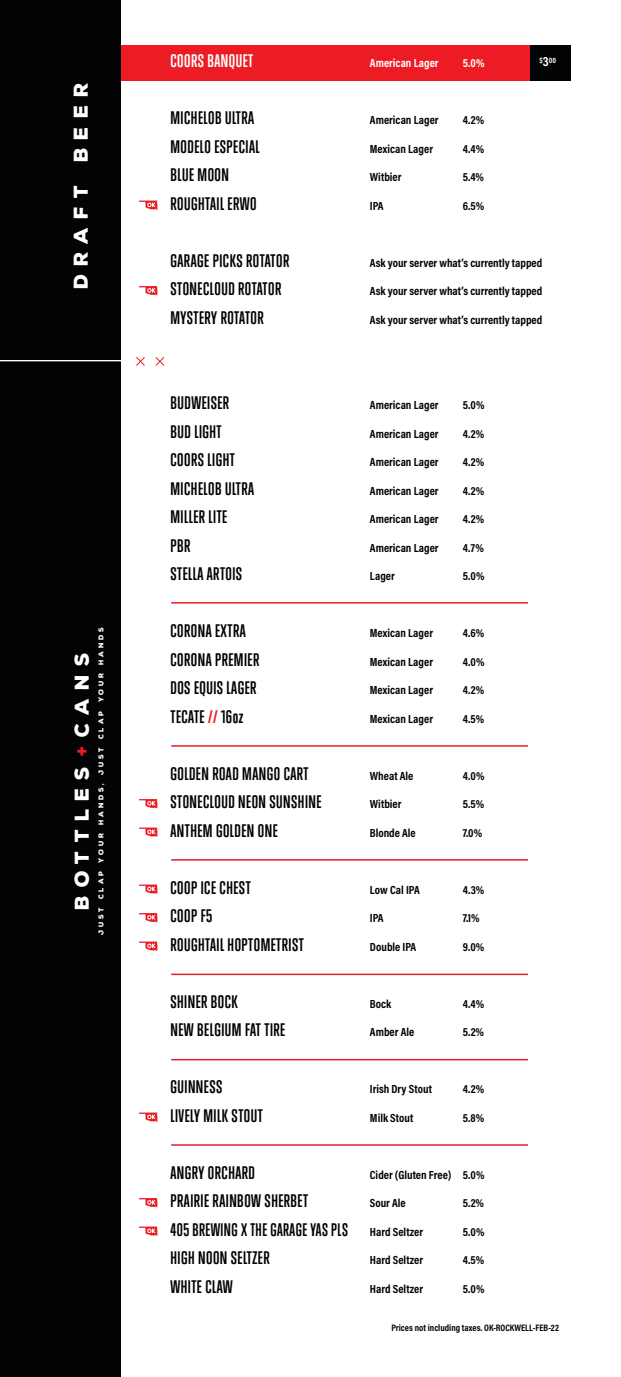
<style>
.page{position:relative;width:621px;height:1377px;background:#fff}
.page>*{position:absolute;margin:0;border:0;box-sizing:border-box;transform-origin:0 0}
.t1{font:900 19.35px "Nexa Rust Sans";letter-spacing:.4em;color:#fff}
.t2{font:700 16.65px "Trump Gothic East";letter-spacing:.03em;color:#020304}
.t3{font:700 16.65px "Trump Gothic East";letter-spacing:.03em;color:#020304;scale:.95 1}
.t4{font:700 16.65px "Trump Gothic East";letter-spacing:.03em;color:#fff}
.t5{font:700 11.85px "Acumin Pro Cond";color:#020304}
.t6{font:700 11.85px "Acumin Pro Cond";color:#fff}
.t7{font:700 9.45px "Acumin Pro Cond";color:#020304}
.t8{font:700 7.8px "Acumin Pro Cond";color:#fff}
.t9{font:900 6.75px "Nexa Rust Sans";letter-spacing:.4em;color:#fff}
.s1{font-family:"Novecentowide";font-weight:700;color:#ed1c24}
.s2{font-size:13.5px}
.s3{color:#ed1c24}
</style>
<div class="page">
<div style="left:121px;top:45px;width:450px;height:36px;background:#ed1c24"></div>
<div style="left:531px;top:45px;width:40px;height:36px;background:#020304"></div>
<div style="left:0;top:0;width:121px;height:1377px;background:#020304"></div>
<hr style="left:0;top:360px;width:128px;height:1px;background:#fff">
<svg style="left:155px;top:357px;width:10px;height:9px"></svg>
<svg style="left:136px;top:357px;width:9px;height:9px"></svg>
<hr style="left:171px;top:602px;width:390px;height:2px;background:#ed1c24">
<hr style="left:171px;top:745px;width:390px;height:2px;background:#ed1c24">
<hr style="left:171px;top:859px;width:390px;height:2px;background:#ed1c24">
<hr style="left:171px;top:974px;width:390px;height:1px;background:#ed1c24">
<hr style="left:171px;top:1059px;width:390px;height:1px;background:#ed1c24">
<hr style="left:171px;top:1144px;width:390px;height:2px;background:#ed1c24">
<svg style="left:139px;top:201px;width:18px;height:9px"></svg>
<svg style="left:139px;top:286px;width:18px;height:9px"></svg>
<svg style="left:139px;top:799px;width:18px;height:9px"></svg>
<svg style="left:139px;top:828px;width:18px;height:9px"></svg>
<svg style="left:139px;top:885px;width:18px;height:9px"></svg>
<svg style="left:139px;top:913px;width:18px;height:9px"></svg>
<svg style="left:139px;top:942px;width:18px;height:9px"></svg>
<svg style="left:139px;top:1113px;width:18px;height:9px"></svg>
<svg style="left:139px;top:1198px;width:18px;height:9px"></svg>
<svg style="left:139px;top:1227px;width:18px;height:9px"></svg>
<div style="left:529px;top:378px;width:42px;height:925px;background:#fff"></div>
<p class="t1" style="left:68px;top:289px;width:208px;rotate:-90deg">draft beer</p>
<p class="t1" style="left:69px;top:910px;width:258px;rotate:-90deg">bottles<span class="s1">+</span>cans</p>
<p class="t9" style="left:96px;top:935px;width:310px;rotate:-90deg">just clap your hands, just clap your hands</p>
<p class="t4" style="left:170px;top:51px;width:84px">COORS BANQUET</p>
<p class="t6" style="left:370px;top:55px;width:70px">American Lager</p>
<p class="t6" style="left:463px;top:55px;width:23px">5.0%</p>
<p class="t8" style="left:539px;top:55px;width:18px">$<span class="s2">3</span>00</p>
<p class="t2" style="left:170px;top:108px;width:85px">MICHELOB ULTRA</p>
<p class="t5" style="left:370px;top:112px;width:70px">American Lager</p>
<p class="t5" style="left:463px;top:112px;width:23px">4.2%</p>
<p class="t2" style="left:170px;top:136px;width:91px">MODELO ESPECIAL</p>
<p class="t5" style="left:370px;top:141px;width:65px">Mexican Lager</p>
<p class="t5" style="left:463px;top:141px;width:23px">4.4%</p>
<p class="t2" style="left:170px;top:165px;width:60px">BLUE MOON</p>
<p class="t5" style="left:370px;top:169px;width:33px">Witbier</p>
<p class="t5" style="left:463px;top:169px;width:23px">5.4%</p>
<p class="t2" style="left:170px;top:193px;width:88px">ROUGHTAIL ERWO</p>
<p class="t5" style="left:370px;top:198px;width:15px">IPA</p>
<p class="t5" style="left:463px;top:198px;width:23px">6.5%</p>
<p class="t2" style="left:170px;top:250px;width:120px">GARAGE PICKS ROTATOR</p>
<p class="t5" style="left:370px;top:255px;width:174px">Ask your server what’s currently tapped</p>
<p class="t2" style="left:170px;top:279px;width:112px">STONECLOUD ROTATOR</p>
<p class="t5" style="left:370px;top:283px;width:174px">Ask your server what’s currently tapped</p>
<p class="t2" style="left:170px;top:307px;width:95px">MYSTERY ROTATOR</p>
<p class="t5" style="left:370px;top:312px;width:174px">Ask your server what’s currently tapped</p>
<p class="t2" style="left:170px;top:393px;width:60px">BUDWEISER</p>
<p class="t5" style="left:370px;top:397px;width:70px">American Lager</p>
<p class="t5" style="left:463px;top:397px;width:23px">5.0%</p>
<p class="t2" style="left:170px;top:421px;width:53px">BUD LIGHT</p>
<p class="t5" style="left:370px;top:426px;width:70px">American Lager</p>
<p class="t5" style="left:463px;top:426px;width:23px">4.2%</p>
<p class="t2" style="left:170px;top:450px;width:66px">COORS LIGHT</p>
<p class="t5" style="left:370px;top:454px;width:70px">American Lager</p>
<p class="t5" style="left:463px;top:454px;width:23px">4.2%</p>
<p class="t2" style="left:170px;top:478px;width:85px">MICHELOB ULTRA</p>
<p class="t5" style="left:370px;top:483px;width:70px">American Lager</p>
<p class="t5" style="left:463px;top:483px;width:23px">4.2%</p>
<p class="t2" style="left:170px;top:507px;width:58px">MILLER LITE</p>
<p class="t5" style="left:370px;top:511px;width:70px">American Lager</p>
<p class="t5" style="left:463px;top:511px;width:23px">4.2%</p>
<p class="t2" style="left:170px;top:535px;width:21px">PBR</p>
<p class="t5" style="left:370px;top:540px;width:70px">American Lager</p>
<p class="t5" style="left:463px;top:540px;width:23px">4.7%</p>
<p class="t2" style="left:170px;top:564px;width:73px">STELLA ARTOIS</p>
<p class="t5" style="left:370px;top:568px;width:26px">Lager</p>
<p class="t5" style="left:463px;top:568px;width:23px">5.0%</p>
<p class="t2" style="left:170px;top:621px;width:77px">CORONA EXTRA</p>
<p class="t5" style="left:370px;top:625px;width:65px">Mexican Lager</p>
<p class="t5" style="left:463px;top:625px;width:23px">4.6%</p>
<p class="t2" style="left:170px;top:649px;width:90px">CORONA PREMIER</p>
<p class="t5" style="left:370px;top:654px;width:65px">Mexican Lager</p>
<p class="t5" style="left:463px;top:654px;width:23px">4.0%</p>
<p class="t2" style="left:170px;top:678px;width:87px">DOS EQUIS LAGER</p>
<p class="t5" style="left:370px;top:682px;width:65px">Mexican Lager</p>
<p class="t5" style="left:463px;top:682px;width:23px">4.2%</p>
<p class="t2" style="left:170px;top:706px;width:74px">TECATE <span class="s3">//</span> 16oz</p>
<p class="t5" style="left:370px;top:711px;width:65px">Mexican Lager</p>
<p class="t5" style="left:463px;top:711px;width:23px">4.5%</p>
<p class="t2" style="left:170px;top:763px;width:140px">GOLDEN ROAD MANGO CART</p>
<p class="t5" style="left:370px;top:768px;width:45px">Wheat Ale</p>
<p class="t5" style="left:463px;top:768px;width:23px">4.0%</p>
<p class="t2" style="left:170px;top:792px;width:152px">STONECLOUD NEON SUNSHINE</p>
<p class="t5" style="left:370px;top:796px;width:33px">Witbier</p>
<p class="t5" style="left:463px;top:796px;width:23px">5.5%</p>
<p class="t2" style="left:170px;top:820px;width:109px">ANTHEM GOLDEN ONE</p>
<p class="t5" style="left:370px;top:825px;width:47px">Blonde Ale</p>
<p class="t5" style="left:463px;top:825px;width:21px">7.0%</p>
<p class="t2" style="left:170px;top:877px;width:82px">COOP ICE CHEST</p>
<p class="t5" style="left:370px;top:882px;width:51px">Low Cal IPA</p>
<p class="t5" style="left:463px;top:882px;width:23px">4.3%</p>
<p class="t2" style="left:170px;top:906px;width:43px">COOP F5</p>
<p class="t5" style="left:370px;top:910px;width:15px">IPA</p>
<p class="t5" style="left:463px;top:910px;width:18px">7.1%</p>
<p class="t2" style="left:170px;top:934px;width:135px">ROUGHTAIL HOPTOMETRIST</p>
<p class="t5" style="left:370px;top:939px;width:48px">Double IPA</p>
<p class="t5" style="left:463px;top:939px;width:23px">9.0%</p>
<p class="t2" style="left:170px;top:991px;width:69px">SHINER BOCK</p>
<p class="t5" style="left:370px;top:996px;width:23px">Bock</p>
<p class="t5" style="left:463px;top:996px;width:23px">4.4%</p>
<p class="t2" style="left:170px;top:1020px;width:116px">NEW BELGIUM FAT TIRE</p>
<p class="t5" style="left:370px;top:1024px;width:46px">Amber Ale</p>
<p class="t5" style="left:463px;top:1024px;width:23px">5.2%</p>
<p class="t2" style="left:170px;top:1077px;width:53px">GUINNESS</p>
<p class="t5" style="left:370px;top:1081px;width:64px">Irish Dry Stout</p>
<p class="t5" style="left:463px;top:1081px;width:23px">4.2%</p>
<p class="t2" style="left:170px;top:1105px;width:94px">LIVELY MILK STOUT</p>
<p class="t5" style="left:370px;top:1110px;width:45px">Milk Stout</p>
<p class="t5" style="left:463px;top:1110px;width:23px">5.8%</p>
<p class="t2" style="left:170px;top:1162px;width:86px">ANGRY ORCHARD</p>
<p class="t5" style="left:370px;top:1167px;width:116px">Cider (Gluten Free) 5.0%</p>
<p class="t2" style="left:170px;top:1191px;width:139px">PRAIRIE RAINBOW SHERBET</p>
<p class="t5" style="left:370px;top:1195px;width:37px">Sour Ale</p>
<p class="t5" style="left:463px;top:1195px;width:23px">5.2%</p>
<p class="t3" style="left:170px;top:1219px;width:188px">405 BREWING X THE GARAGE YAS PLS</p>
<p class="t5" style="left:370px;top:1224px;width:55px">Hard Seltzer</p>
<p class="t5" style="left:463px;top:1224px;width:23px">5.0%</p>
<p class="t2" style="left:170px;top:1248px;width:101px">HIGH NOON SELTZER</p>
<p class="t5" style="left:370px;top:1252px;width:55px">Hard Seltzer</p>
<p class="t5" style="left:463px;top:1252px;width:23px">4.5%</p>
<p class="t2" style="left:170px;top:1276px;width:64px">WHITE CLAW</p>
<p class="t5" style="left:370px;top:1281px;width:55px">Hard Seltzer</p>
<p class="t5" style="left:463px;top:1281px;width:23px">5.0%</p>
<p class="t7" style="left:391px;top:1322px;width:169px">Prices not including taxes. OK-ROCKWELL-FEB-22</p>
</div>
